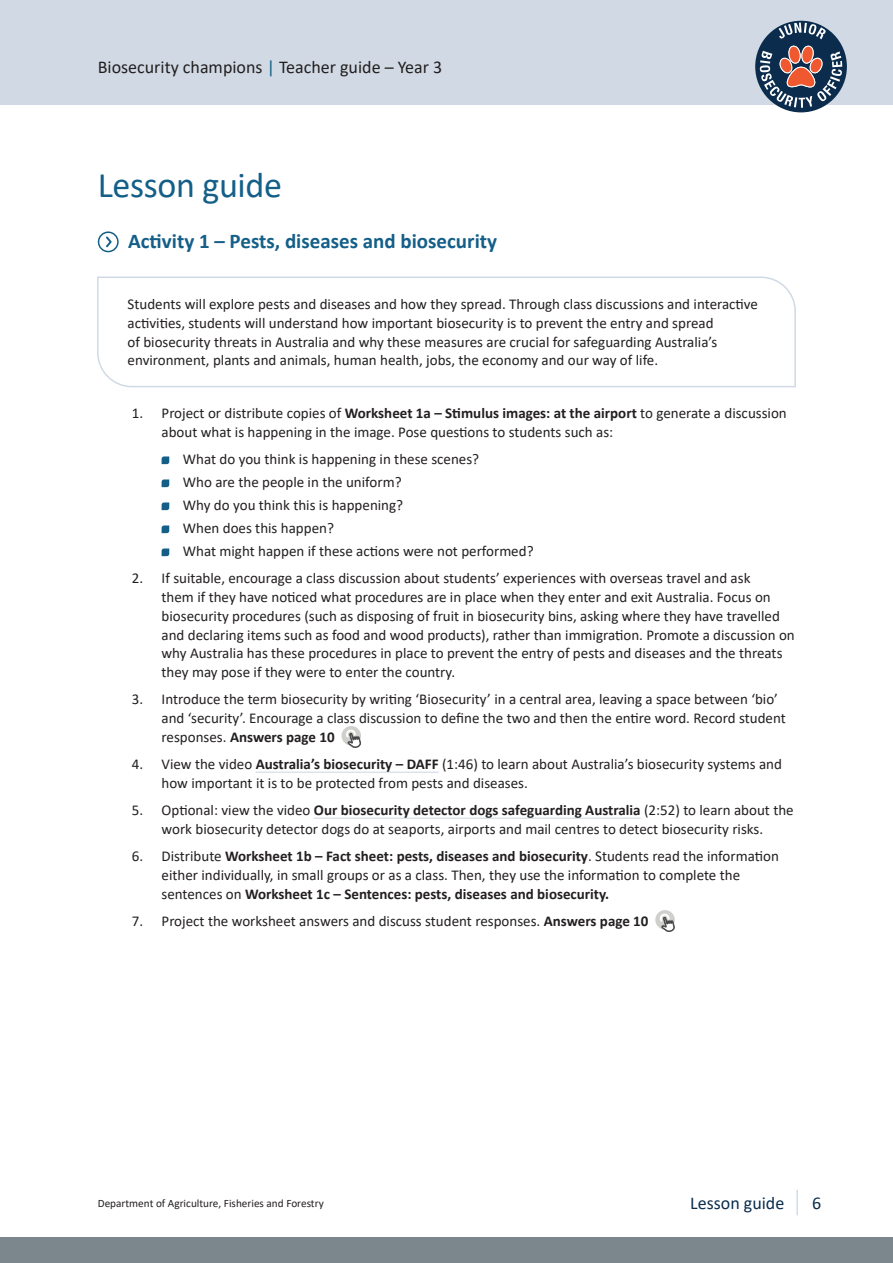
<style>
.page{position:relative;width:893px;height:1263px;background:#fff}
.page>*{position:absolute;margin:0;border:0;box-sizing:border-box;transform-origin:0 0}
.Heading_1{font:36px "Calibri";letter-spacing:-.01em;color:#145f88}
.Heading_4{font:700 21px "Calibri";color:#145f88}
.t1{font:18px "Calibri";color:#231f20}
.t2{font:18px "Calibri";color:#0a2e4e}
.Body_copy{font:15px/18.8px "Calibri";color:#231f20}
.t3{font:11.25px "Calibri";color:#231f20}
.s1{color:#145f88}
.s2{font-weight:700}
</style>
<div class="page">
<div style="left:0;top:0;width:893px;height:104px;background:#d1dae4"></div>
<div style="left:755px;top:21px;width:92px;height:91px;background:#0b2c4d;border-radius:50%"></div>
<svg style="left:779px;top:23px;width:47px;height:16px"></svg>
<svg style="left:760px;top:45px;width:82px;height:63px"></svg>
<div style="left:0;top:1237px;width:893px;height:26px;background:#7c878d"></div>
<hr style="left:796px;top:1190px;width:2px;height:25px;background:#d1dde6">
<hr style="left:256px;top:772px;width:183px;height:1px;background:#d1dae4">
<hr style="left:314px;top:818px;width:327px;height:1px;background:#d1dae4">
<div style="left:98px;top:231px;width:21px;height:21px;border:2px solid #145f88;border-radius:50%"></div>
<svg style="left:106px;top:236px;width:6px;height:11px"></svg>
<svg style="left:162px;top:456px;width:7px;height:8px"></svg>
<svg style="left:162px;top:479px;width:7px;height:8px"></svg>
<svg style="left:162px;top:502px;width:7px;height:8px"></svg>
<svg style="left:162px;top:525px;width:7px;height:8px"></svg>
<svg style="left:162px;top:548px;width:7px;height:8px"></svg>
<div style="left:342px;top:726px;width:19px;height:19px;background:#cfcfcb;border-radius:50%"></div>
<svg style="left:346px;top:729px;width:15px;height:19px"></svg>
<div style="left:655px;top:910px;width:20px;height:19px;background:#cfcfcb;border-radius:50%"></div>
<svg style="left:660px;top:913px;width:15px;height:19px"></svg>
<svg style="left:97px;top:276px;width:699px;height:112px"></svg>
<p class="t1" style="left:98px;top:55px;width:346px">Biosecurity champions <span class="s1">|</span> Teacher guide – Year 3</p>
<p class="Heading_1" style="left:98px;top:160px;width:186px">Lesson guide</p>
<p class="Heading_4" style="left:128px;top:226px;width:370px">Activity 1 – Pests, diseases and biosecurity</p>
<p class="Body_copy" style="left:128px;top:294px;width:632px">Students will explore pests and diseases and how they spread. Through class discussions and interactive activities, students will understand how important biosecurity is to prevent the entry and spread<br>of biosecurity threats in Australia and why these measures are crucial for safeguarding Australia’s environment, plants and animals, human health, jobs, the economy and our way of life.</p>
<p class="Body_copy" style="left:162px;top:403px;width:627px;text-indent:-30px">1. Project or distribute copies of <span class="s2">Worksheet 1a – Stimulus images: at the airport</span> to generate a discussion about what is happening in the image. Pose questions to students such as:</p>
<p class="Body_copy" style="left:183px;top:449px;width:298px">What do you think is happening in these scenes?</p>
<p class="Body_copy" style="left:183px;top:472px;width:220px">Who are the people in the uniform?</p>
<p class="Body_copy" style="left:183px;top:495px;width:222px">Why do you think this is happening?</p>
<p class="Body_copy" style="left:183px;top:518px;width:153px">When does this happen?</p>
<p class="Body_copy" style="left:183px;top:541px;width:352px">What might happen if these actions were not performed?</p>
<p class="Body_copy" style="left:162px;top:569px;width:635px;text-indent:-30px">2. If suitable, encourage a class discussion about students’ experiences with overseas travel and ask<br>them if they have noticed what procedures are in place when they enter and exit Australia. Focus on biosecurity procedures (such as disposing of fruit in biosecurity bins, asking where they have travelled and declaring items such as food and wood products), rather than immigration. Promote a discussion on why Australia has these procedures in place to prevent the entry of pests and diseases and the threats they may pose if they were to enter the country.</p>
<p class="Body_copy" style="left:162px;top:690px;width:626px;text-indent:-30px">3. Introduce the term biosecurity by writing ‘Biosecurity’ in a central area, leaving a space between ‘bio’ and ‘security’. Encourage a class discussion to define the two and then the entire word. Record student responses. <span class="s2">Answers page 10</span></p>
<p class="Body_copy" style="left:162px;top:754px;width:622px;text-indent:-30px">4. View the video <span class="s2">Australia’s biosecurity – DAFF</span> (1:46) to learn about Australia’s biosecurity systems and how important it is to be protected from pests and diseases.</p>
<p class="Body_copy" style="left:132px;top:800px;width:663px;text-align:center">5. Optional: view the video <span class="s2">Our biosecurity detector dogs safeguarding Australia</span> (2:52) to learn about the work biosecurity detector dogs do at seaports, airports and mail centres to detect biosecurity risks.</p>
<p class="Body_copy" style="left:162px;top:846px;width:619px;text-indent:-30px">6. Distribute <span class="s2">Worksheet 1b – Fact sheet: pests, diseases and biosecurity</span>. Students read the information either individually, in small groups or as a class. Then, they use the information to complete the sentences on <span class="s2">Worksheet 1c – Sentences: pests, diseases and biosecurity.</span></p>
<p class="Body_copy" style="left:132px;top:911px;width:518px">7. Project the worksheet answers and discuss student responses. <span class="s2">Answers page 10</span></p>
<p class="t2" style="left:690px;top:1191px;width:96px">Lesson guide</p>
<p class="t3" style="left:98px;top:1195px;width:227px">Department of Agriculture, Fisheries and Forestry</p>
<p class="t2" style="left:812px;top:1191px;width:11px">6</p>
</div>
